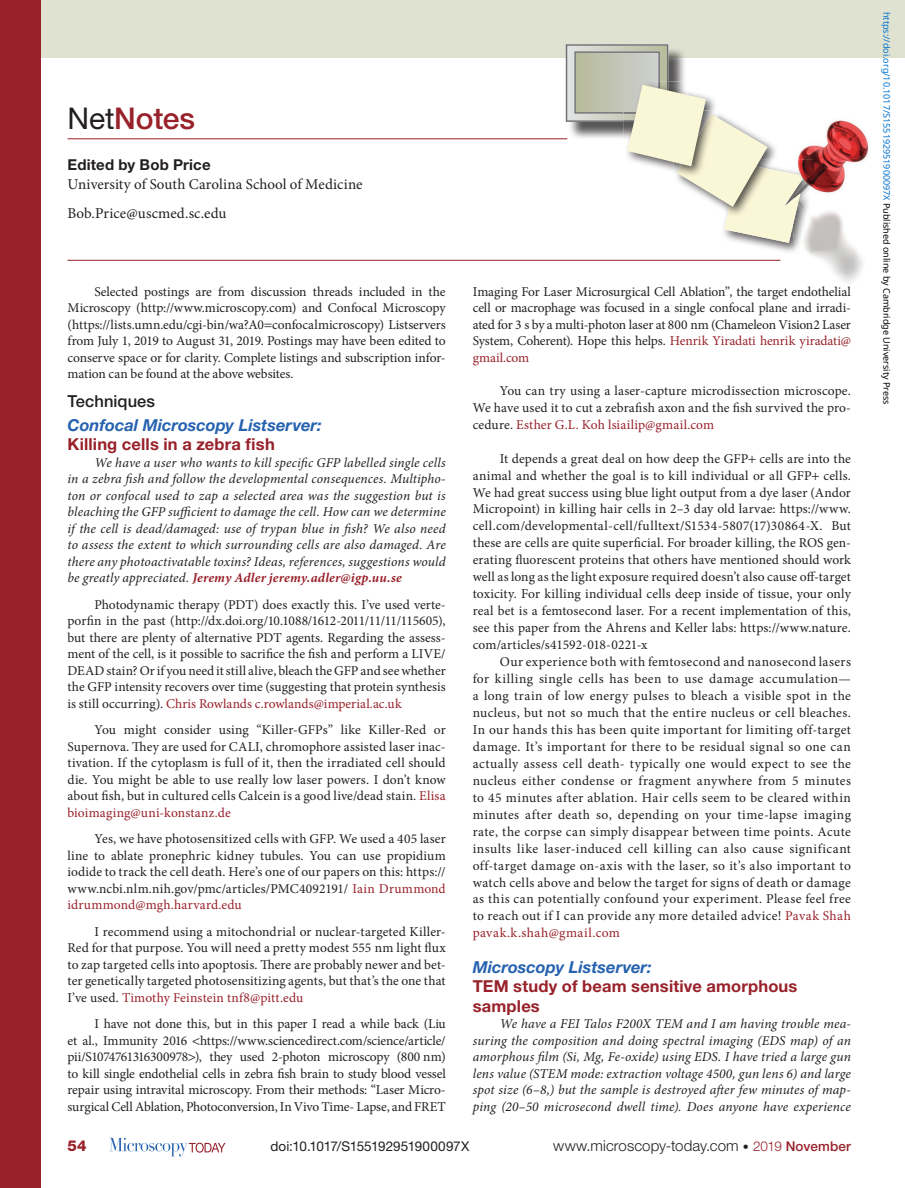
<style>
.page{position:relative;width:905px;height:1188px;background:#fff}
.page>*{position:absolute;margin:0;border:0;box-sizing:border-box;transform-origin:0 0}
.t1{font:500 30px "Helvetica Neue LT Std";letter-spacing:-.005em;color:#98212a}
.t2{font:700 16.5px/19.5px "Helvetica Neue LT Std";letter-spacing:.01em;color:#98212a}
.t3{font:italic 700 16.5px "Helvetica Neue LT Std";letter-spacing:.005em;color:#2662af}
.t4{font:500 16.5px "Helvetica Neue LT Std";letter-spacing:.005em;color:#231f20}
.t5{font:15px/28.5px "Minion Pro";letter-spacing:.005em;color:#231f20}
.t6{font:300 15px "Helvetica Neue LT Std";letter-spacing:.005em;color:#231f20}
.t7{font:700 15px "Helvetica Neue LT Std";letter-spacing:.01em;color:#231f20}
.t8{font:800 15px "Helvetica Neue LT Std";color:#98212a}
.t9{font:13.5px/16.5px "Minion Pro";letter-spacing:.005em;color:#231f20;text-align:justify}
.t10{font:italic 13.5px/16.5px "Minion Pro";letter-spacing:.01em;color:#231f20;text-align:justify}
.t11{font:13.5px "Helvetica Neue LT Std";letter-spacing:-.01em;color:#231f20}
.t12{font:9px "Noto Sans";color:#0172cf}
.s1{font-weight:400;color:#231f20}
.s2{font-weight:700;color:#98212a}
.s3{color:#98212a}
.s4{font-size:12px}
.s5{font-size:13.5px;color:#98212a}
.s6{font-weight:500;font-size:13.5px;color:#98212a}
.s7{color:#000}
</style>
<div class="page">
<svg style="left:109px;top:1138px;width:116px;height:18px"></svg>
<div style="left:0;top:0;width:904px;height:58px;background:#e0e2d1"></div>
<img style="left:778px;top:120px;width:91px;height:162px">
<img style="left:745px;top:243px;width:38px;height:12px">
<img style="left:783px;top:159px;width:31px;height:96px">
<svg style="left:566px;top:44px;width:236px;height:199px"></svg>
<div style="left:0;top:0;width:40px;height:1188px;background:#98212a"></div>
<hr style="left:68px;top:138px;width:499px;height:1px;background:#98212a">
<hr style="left:68px;top:260px;width:712px;height:1px;background:#98212a">
<h1 class="t1" style="left:68px;top:101px;width:129px"><span class="s1">Net</span>Notes</h1>
<p class="t7" style="left:68px;top:155px;width:145px">Edited by Bob Price</p>
<p class="t5" style="left:68px;top:170px;width:296px">University of South Carolina School of Medicine<br>Bob.Price@uscmed.sc.edu</p>
<p class="t9" style="left:67px;top:283px;width:380px;text-indent:27px">Selected postings are from discussion threads included in the Microscopy (http://www.microscopy.com) and Confocal Microscopy (https://lists.umn.edu/cgi-bin/wa?A0 confocalmicroscopy) Listservers from July 1, 2019 to August 31, 2019. Postings may have been edited to conserve space or for clarity. Complete listings and subscription infor&shy;mation can be found at the above websites.</p>
<p class="t4" style="left:68px;top:391px;width:89px">Techniques</p>
<p class="t3" style="left:68px;top:415px;width:256px">Confocal Microscopy Listserver:</p>
<p class="t2" style="left:68px;top:434px;width:209px">Killing cells in a zebra fish</p>
<p class="t10" style="left:68px;top:454px;width:380px;text-indent:27px">We have a user who wants to kill specific GFP labelled single cells in a zebra fish and follow the developmental consequences. Multipho&shy;ton or confocal used to zap a selected area was the suggestion but is bleaching the GFP sufficient to damage the cell. How can we determine if the cell is dead/damaged: use of trypan blue in fish? We also need to assess the extent to which surrounding cells are also damaged. Are there any photoactivatable toxins? Ideas, references, suggestions would be greatly appreciated. <span class="s2">Jeremy Adler jeremy.adler@igp.uu.se</span></p>
<p class="t9" style="left:68px;top:596px;width:379px;text-indent:27px">Photodynamic therapy (PDT) does exactly this. I’ve used verte&shy;porfin in the past (http://dx.doi.org/10.1088/1612-2011/11/11/115605), but there are plenty of alternative PDT agents. Regarding the assess&shy;ment of the cell, is it possible to sacrifice the fish and perform a LIVE/ DEAD stain? Or if you need it still alive, bleach the GFP and see whether the GFP intensity recovers over time (suggesting that protein synthesis is still occurring). <span class="s3">Chris Rowlands c.rowlands@imperial.ac.uk</span></p>
<p class="t9" style="left:68px;top:722px;width:380px;text-indent:27px">You might consider using “Killer-GFPs” like Killer-Red or Supernova. They are used for CALI, chromophore assisted laser inac&shy;tivation. If the cytoplasm is full of it, then the irradiated cell should die. You might be able to use really low laser powers. I don’t know about fish, but in cultured cells Calcein is a good live/dead stain. <span class="s3">Elisa bioimaging@uni-konstanz.de</span></p>
<p class="t9" style="left:68px;top:831px;width:380px;text-indent:27px">Yes, we have photosensitized cells with GFP. We used a 405 laser line to ablate pronephric kidney tubules. You can use propidium iodide to track the cell death. Here’s one of our papers on this: https:// www.ncbi.nlm.nih.gov/pmc/articles/PMC4092191/ <span class="s3">Iain Drummond idrummond@mgh.harvard.edu</span></p>
<p class="t9" style="left:68px;top:923px;width:380px;text-indent:27px">I recommend using a mitochondrial or nuclear-targeted Killer-Red for that purpose. You will need a pretty modest 555 nm light flux to zap targeted cells into apoptosis. There are probably newer and bet&shy;ter genetically targeted photosensitizing agents, but that’s the one that I’ve used. <span class="s3">Timothy Feinstein tnf8@pitt.edu</span></p>
<p class="t9" style="left:68px;top:1016px;width:380px;text-indent:27px">I have not done this, but in this paper I read a while back (Liu et al., Immunity 2016 https://www.sciencedirect.com/science/article/ pii/S1074761316300978 ), they used 2-photon microscopy (800 nm) to kill single endothelial cells in zebra fish brain to study blood vessel repair using intravital microscopy. From their methods: “Laser Micro&shy;surgical Cell Ablation, Photoconversion, In Vivo Time- Lapse, and FRET</p>
<p class="t9" style="left:472px;top:283px;width:380px">Imaging For Laser Microsurgical Cell Ablation”, the target endothelial cell or macrophage was focused in a single confocal plane and irradi&shy;ated for 3 s by a multi-photon laser at 800 nm (Chameleon Vision2 Laser System, Coherent). Hope this helps. <span class="s3">Henrik Yiradati henrik yiradati@ gmail.com</span></p>
<p class="t9" style="left:472px;top:383px;width:380px;line-height:17px;text-indent:27px">You can try using a laser-capture microdissection microscope.<br>We have used it to cut a zebrafish axon and the fish survived the pro&shy;cedure. <span class="s3">Esther G.L. Koh lsiailip@gmail.com</span></p>
<p class="t9" style="left:472px;top:450px;width:380px;line-height:17px;text-indent:27px">It depends a great deal on how deep the GFP cells are into the animal and whether the goal is to kill individual or all GFP cells.<br>We had great success using blue light output from a dye laser (Andor Micropoint) in killing hair cells in 2–3 day old larvae: https://www. cell.com/developmental-cell/fulltext/S1534-5807(17)30864-X. But these are cells are quite superficial. For broader killing, the ROS gen&shy;erating fluorescent proteins that others have mentioned should work well as long as the light exposure required doesn’t also cause off-target toxicity. For killing individual cells deep inside of tissue, your only real bet is a femtosecond laser. For a recent implementation of this, see this paper from the Ahrens and Keller labs: https://www.nature. com/articles/s41592-018-0221-x</p>
<p class="t9" style="left:472px;top:653px;width:380px;line-height:17px;text-indent:27px">Our experience both with femtosecond and nanosecond lasers for killing single cells has been to use damage accumulation— a long train of low energy pulses to bleach a visible spot in the nucleus, but not so much that the entire nucleus or cell bleaches.<br>In our hands this has been quite important for limiting off-target damage. It’s important for there to be residual signal so one can actually assess cell death- typically one would expect to see the nucleus either condense or fragment anywhere from 5 minutes to 45 minutes after ablation. Hair cells seem to be cleared within minutes after death so, depending on your time-lapse imaging rate, the corpse can simply disappear between time points. Acute insults like laser-induced cell killing can also cause significant off-target damage on-axis with the laser, so it’s also important to watch cells above and below the target for signs of death or damage as this can potentially confound your experiment. Please feel free to reach out if I can provide any more detailed advice! <span class="s3">Pavak Shah pavak.k.shah@gmail.com</span></p>
<p class="t3" style="left:472px;top:956px;width:180px">Microscopy Listserver:</p>
<p class="t2" style="left:472px;top:976px;width:326px">TEM study of beam sensitive amorphous samples</p>
<p class="t10" style="left:472px;top:1015px;width:380px;text-indent:27px">We have a FEI Talos F200X TEM and I am having trouble mea&shy;suring the composition and doing spectral imaging (EDS map) of an amorphous film (Si, Mg, Fe-oxide) using EDS. I have tried a large gun lens value (STEM mode: extraction voltage 4500, gun lens 6) and large spot size (6–8,) but the sample is destroyed after few minutes of map&shy;ping (20–50 microsecond dwell time). Does anyone have experience</p>
<p class="t8" style="left:68px;top:1137px;width:21px">54</p>
<p class="t11" style="left:270px;top:1138px;width:200px">doi:10.1017/S155192951900097X</p>
<p class="t6" style="left:553px;top:1137px;width:299px">www.microscopy-today.com <span class="s4">•</span> <span class="s5">2019</span> <span class="s6">November</span></p>
<p class="t12" style="left:893px;top:12px;width:395px;rotate:90deg">https://doi.org/10.1017/S155192951900097X <span class="s7">Published online by Cambridge University Press</span></p>
</div>
